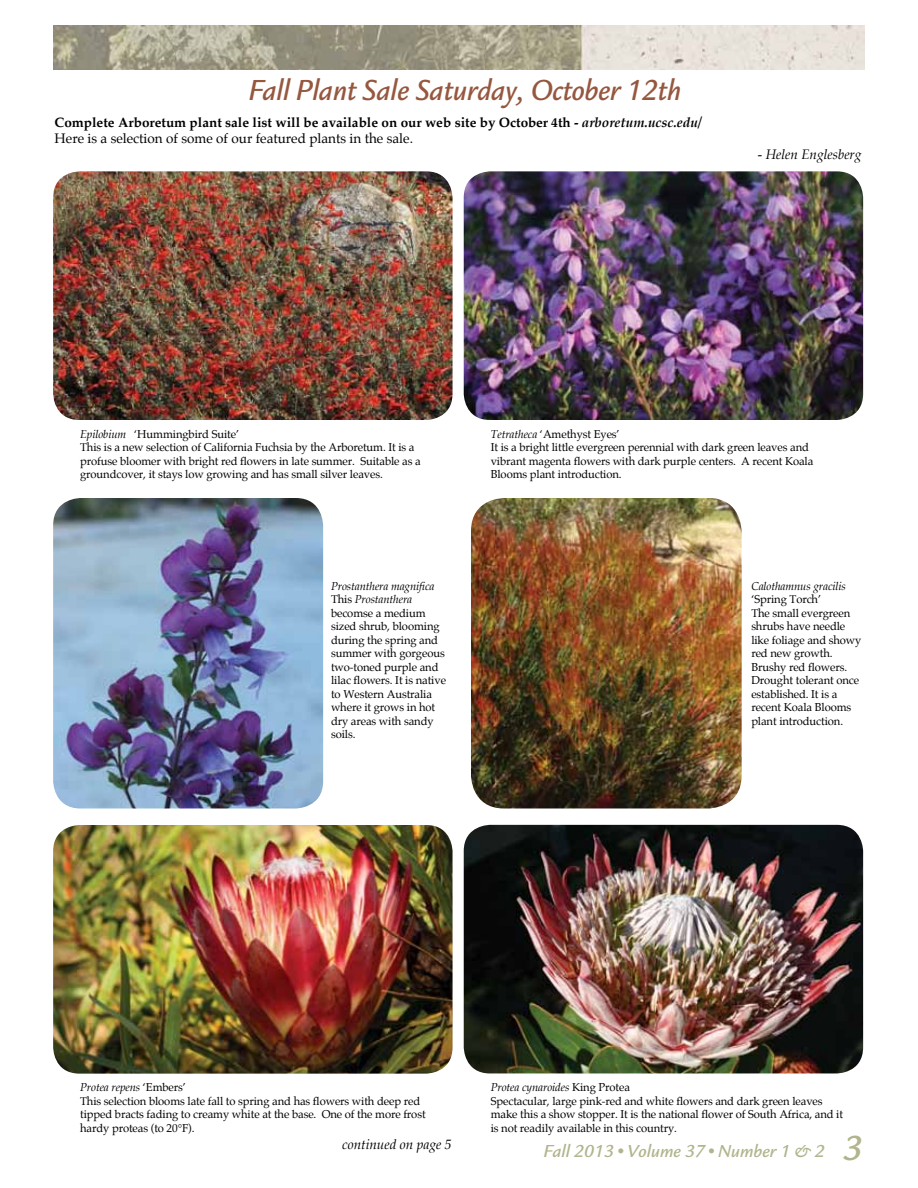
<style>
.page{position:relative;width:918px;height:1188px;background:#fff}
.page>*{position:absolute;margin:0;border:0;box-sizing:border-box;transform-origin:0 0}
.t1{font:italic 500 30px "Legacy Sans";color:#96573f;scale:.95 1}
.t2{font:italic 500 18px "Legacy Sans";color:#b1b48c}
.t3{font:700 13.5px/16.2px "Palatino";color:#000}
.t4{font:italic 13.5px "Palatino";color:#000}
.t5{font:11.25px/13.5px "Palatino";letter-spacing:-.01em;color:#000}
.t6{font:italic 11.25px "Palatino";letter-spacing:-.01em;color:#000}
.s1{font-style:italic}
.s2{font-weight:400}
.s3{font-size:36px}
</style>
<div class="page">
<img style="left:53px;top:26px;width:812px;height:43px">
<img style="left:53px;top:171px;width:400px;height:249px">
<img style="left:471px;top:498px;width:271px;height:310px">
<img style="left:53px;top:825px;width:400px;height:249px">
<img style="left:464px;top:171px;width:399px;height:249px">
<img style="left:464px;top:825px;width:399px;height:248px">
<img style="left:53px;top:498px;width:270px;height:310px">
<h1 class="t1" style="left:248px;top:72px;width:457px">Fall Plant Sale Saturday, October 12th</h1>
<p class="t3" style="left:55px;top:114px;width:649px">Complete Arboretum plant sale list will be available on our web site by October 4th - <span class="s1">arboretum.ucsc.edu/<br></span><span class="s2">Here is a selection of some of our featured plants in the sale.</span></p>
<p class="t4" style="left:758px;top:144px;width:105px">- Helen Englesberg</p>
<p class="t5" style="left:80px;top:427px;width:342px"><span class="s1">Epilobium</span> ‘Hummingbird Suite’<br>This is a new selection of California Fuchsia by the Arboretum. It is a profuse bloomer with bright red flowers in late summer. Suitable as a groundcover, it stays low growing and has small silver leaves.</p>
<p class="t5" style="left:331px;top:579px;width:117px"><span class="s1">Prostanthera magnifica<br></span>This <span class="s1">Prostanthera </span>becomse a medium sized shrub, blooming during the spring and summer with gorgeous two-toned purple and lilac flowers. It is native to Western Australia where it grows in hot dry areas with sandy soils.</p>
<p class="t5" style="left:491px;top:427px;width:324px"><span class="s1">Tetratheca</span> ‘Amethyst Eyes’<br>It is a bright little evergreen perennial with dark green leaves and vibrant magenta flowers with dark purple centers. A recent Koala Blooms plant introduction.</p>
<p class="t6" style="left:751px;top:577px;width:96px">Calothamnus gracilis</p>
<p class="t5" style="left:751px;top:593px;width:112px">‘Spring Torch’<br>The small evergreen shrubs have needle like foliage and showy red new growth.<br>Brushy red flowers.<br>Drought tolerant once established. It is a recent Koala Blooms plant introduction.</p>
<p class="t5" style="left:80px;top:1081px;width:347px"><span class="s1">Protea repens</span> ‘Embers’<br>This selection blooms late fall to spring and has flowers with deep red tipped bracts fading to creamy white at the base. One of the more frost hardy proteas (to 20°F).</p>
<p class="t4" style="left:342px;top:1134px;width:111px">continued on page 5</p>
<p class="t5" style="left:491px;top:1080px;width:354px"><span class="s1">Protea cynaroides</span> King Protea<br>Spectacular, large pink-red and white flowers and dark green leaves make this a show stopper. It is the national flower of South Africa, and it is not readily available in this country.</p>
<h2 class="t2" style="left:543px;top:1140px;width:321px">Fall 2013 • Volume 37 • Number 1 &amp; 2 <span class="s3">3</span></h2>
</div>
